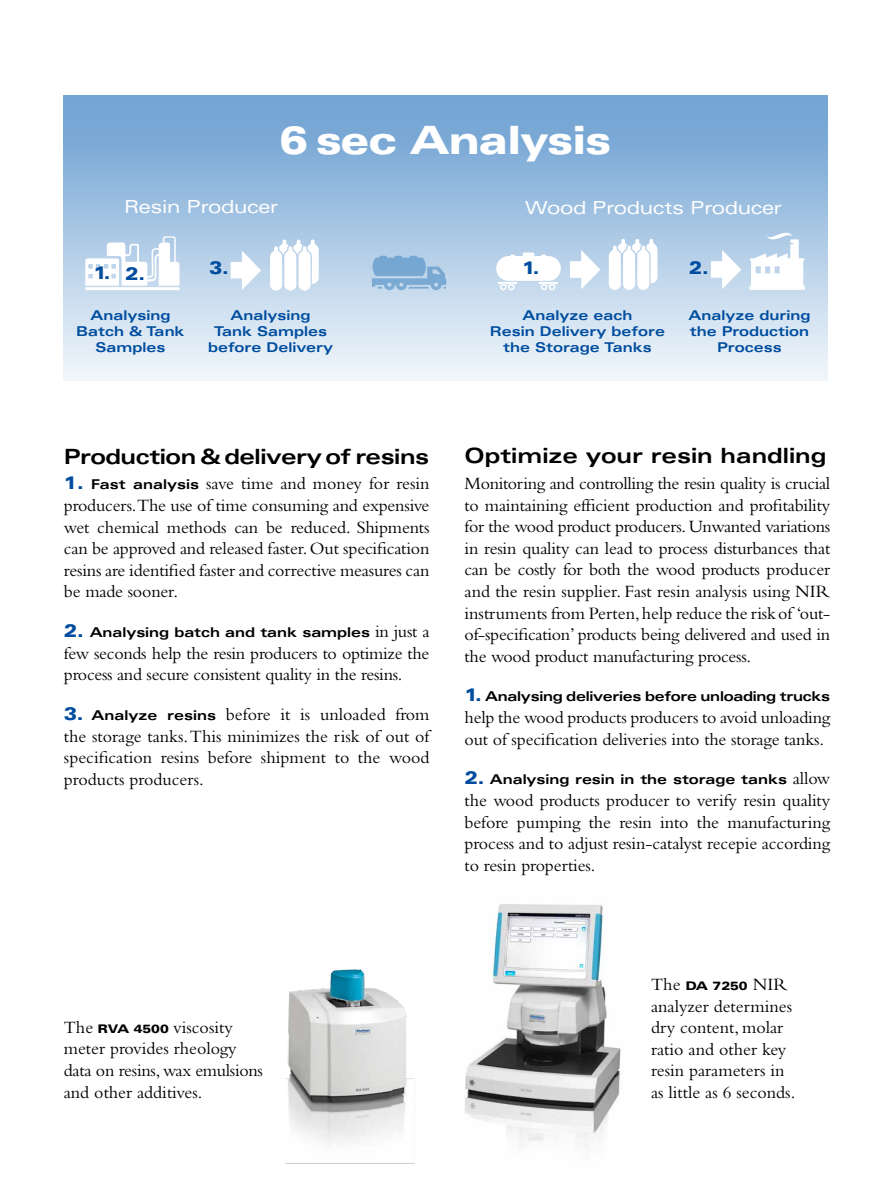
<style>
.page{position:relative;width:893px;height:1191px;background:#fff}
.page>*{position:absolute;margin:0;border:0;box-sizing:border-box;transform-origin:0 0}
.t1{font:900 expanded 39px "Univers";letter-spacing:-.03em;color:#fff}
.t2{font:700 expanded 21px "Univers";letter-spacing:-.02em;color:#000}
.t3{font:700 expanded 21px "Univers";color:#000}
.t4{font:18px/21.6px "Bembo";letter-spacing:-.01em;color:#000;text-align:justify}
.t5{font:expanded 18px "Univers";letter-spacing:-.02em;color:#fff}
.t6{font:900 expanded 18px "Univers";color:#004d9f}
.t7{font:700 expanded 13.5px/15.8px "Univers";color:#004d9f;text-align:center}
.t8{font:700 expanded 13.5px "Univers";letter-spacing:-.005em;color:#000}
.s1{font-family:"Univers";font-weight:900;font-stretch:expanded;color:#004d9f}
.s2{font-family:"Univers";font-weight:700;font-stretch:expanded;font-size:13.5px}
.s3{font-weight:900;font-size:18px;color:#004d9f}
.s4{font-family:"Bembo";font-weight:400;font-stretch:normal;font-size:18px}
.s5{font-family:"Univers";font-weight:900;font-stretch:expanded;font-size:11.85px}
</style>
<div class="page">
<div style="left:64px;top:95px;width:764px;height:286px;background:linear-gradient(to bottom,#699dd0,#f1f6fa)"></div>
<svg style="left:609px;top:239px;width:48px;height:51px"></svg>
<svg style="left:749px;top:232px;width:56px;height:58px"></svg>
<svg style="left:372px;top:256px;width:74px;height:34px;background:#8cb5d9"></svg>
<svg style="left:85px;top:236px;width:95px;height:54px"></svg>
<svg style="left:496px;top:252px;width:65px;height:38px"></svg>
<svg style="left:270px;top:239px;width:49px;height:52px"></svg>
<svg style="left:231px;top:250px;width:30px;height:40px"></svg>
<svg style="left:711px;top:250px;width:30px;height:39px"></svg>
<svg style="left:570px;top:250px;width:30px;height:39px"></svg>
<div style="left:95px;top:269px;width:14px;height:12px;background:#fff"></div>
<img style="left:465px;top:904px;width:156px;height:243px">
<img style="left:285px;top:969px;width:130px;height:195px">
<h1 class="t1" style="left:280px;top:117px;width:333px">6 sec Analysis</h1>
<p class="t5" style="left:125px;top:196px;width:155px">Resin Producer</p>
<p class="t5" style="left:525px;top:196px;width:258px">Wood Products Producer</p>
<p class="t6" style="left:94px;top:263px;width:53px">1. 2.</p>
<p class="t6" style="left:209px;top:257px;width:21px">3.</p>
<p class="t6" style="left:522px;top:257px;width:19px">1.</p>
<p class="t6" style="left:689px;top:257px;width:21px">2.</p>
<p class="t7" style="left:76px;top:307px;width:110px">Analysing<br>Batch &amp; Tank<br>Samples</p>
<p class="t7" style="left:208px;top:307px;width:127px">Analysing<br>Tank Samples before Delivery</p>
<p class="t7" style="left:490px;top:308px;width:177px">Analyze each<br>Resin Delivery before the Storage Tanks</p>
<p class="t7" style="left:688px;top:307px;width:123px">Analyze during the Production<br>Process</p>
<p class="t2" style="left:64px;top:444px;width:367px">Production &amp; delivery of resins</p>
<p class="t4" style="left:64px;top:472px;width:367px"><span class="s1">1.</span> <span class="s2">Fast analysis</span> save time and money for resin producers.The use of time consuming and expensive wet chemical methods can be reduced. Shipments can be approved and released faster. Out specification resins are identified faster and corrective measures can be made sooner.</p>
<p class="t8" style="left:64px;top:624px;width:367px"><span class="s3">2.</span> Analysing batch and tank samples <span class="s4">in just a</span></p>
<p class="t4" style="left:64px;top:642px;width:367px">few seconds help the resin producers to optimize the process and secure consistent quality in the resins.</p>
<p class="t4" style="left:64px;top:703px;width:367px"><span class="s1">3.</span> <span class="s2">Analyze resins</span> before it is unloaded from the storage tanks. This minimizes the risk of out of specification resins before shipment to the wood products producers.</p>
<p class="t3" style="left:465px;top:444px;width:363px">Optimize your resin handling</p>
<p class="t4" style="left:465px;top:472px;width:367px">Monitoring and controlling the resin quality is crucial to maintaining efficient production and profitability for the wood product producers. Unwanted variations in resin quality can lead to process disturbances that can be costly for both the wood products producer and the resin supplier. Fast resin analysis using NIR instruments from Perten, help reduce the risk of ‘out&shy;of-specification’ products being delivered and used in the wood product manufacturing process.</p>
<p class="t8" style="left:465px;top:689px;width:367px"><span class="s3">1.</span> Analysing deliveries before unloading trucks</p>
<p class="t4" style="left:465px;top:706px;width:367px">help the wood products producers to avoid unloading out of specification deliveries into the storage tanks.</p>
<p class="t8" style="left:465px;top:772px;width:367px"><span class="s3">2.</span> Analysing resin in the storage tanks <span class="s4">allow</span></p>
<p class="t4" style="left:465px;top:789px;width:367px">the wood products producer to verify resin quality before pumping the resin into the manufacturing process and to adjust resin-catalyst recepie according to resin properties.</p>
<p class="t4" style="left:64px;top:1016px;width:201px;text-align:left">The <span class="s5">RVA 4500</span> viscosity meter provides rheology data on resins, wax emulsions and other additives.</p>
<p class="t4" style="left:651px;top:973px;width:146px;text-align:left">The <span class="s5">DA 7250</span> NIR analyzer determines dry content, molar ratio and other key resin parameters in as little as 6 seconds.</p>
</div>
